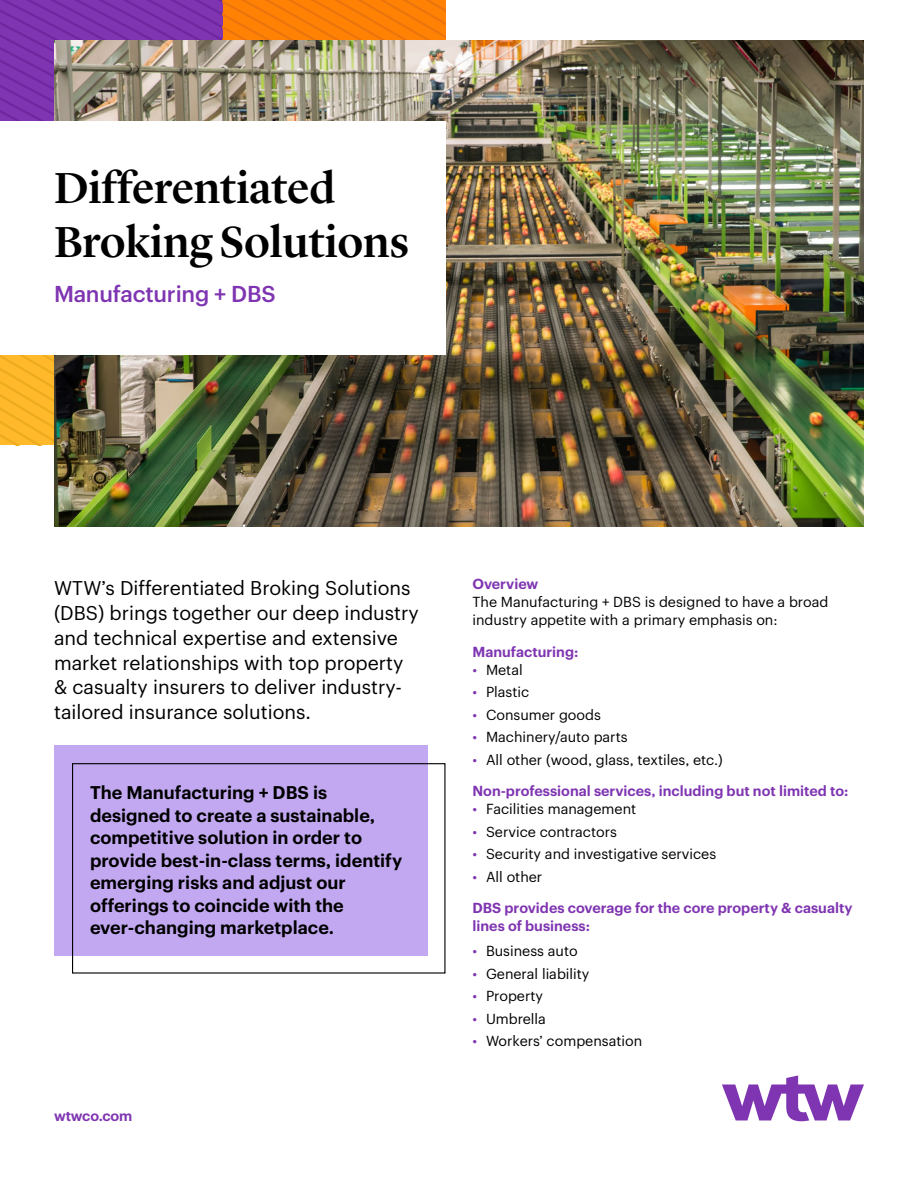
<style>
.page{position:relative;width:918px;height:1188px;background:#fff}
.page>*{position:absolute;margin:0;border:0;box-sizing:border-box;transform-origin:0 0}
.Title_Headline_30_36{font:500 45px/54px "Lyon Display";letter-spacing:-.005em;color:#000}
.Subhead_15_18{font:500 22.5px "Graphik";letter-spacing:-.01em;color:#7f35b2}
.Body_subhead_L1_11_12{font:19.5px/24.8px "Graphik";color:#000}
.t1{font:600 18px/22.5px "Graphik";color:#000}
.Body_9_5_12{font:14.25px/18px "Graphik";color:#000}
.Body_subhead_L2_9_5_12{font:600 14.25px "Graphik";color:#7f35b2}
.Body_9_5_12-2{font:600 14.25px/18px "Graphik";color:#7f35b2}
.CTA_9_5_12{font:600 14.25px "Graphik";letter-spacing:-.01em;color:#7f35b2}
.s1{color:#7f35b2}
</style>
<div class="page">
<svg style="left:0;top:0;width:446px;height:446px;background:#bc635f"></svg>
<img style="left:54px;top:40px;width:810px;height:486px">
<div style="left:0;top:122px;width:446px;height:234px;background:#fff"></div>
<svg style="left:722px;top:1075px;width:142px;height:46px"></svg>
<div style="left:54px;top:745px;width:374px;height:211px;background:#c2a8f0"></div>
<p class="Title_Headline_30_36" style="left:54px;top:157px;width:357px">Differentiated<br>Broking Solutions</p>
<p class="Subhead_15_18" style="left:54px;top:276px;width:223px">Manufacturing + DBS</p>
<p class="Body_subhead_L1_11_12" style="left:54px;top:574px;width:366px">WTW’s Differentiated Broking Solutions (DBS) brings together our deep industry and technical expertise and extensive market relationships with top property &amp; casualty insurers to deliver industry&shy;tailored insurance solutions.</p>
<p class="Body_subhead_L2_9_5_12" style="left:472px;top:573px;width:67px">Overview</p>
<p class="Body_9_5_12" style="left:472px;top:592px;width:357px">The Manufacturing + DBS is designed to have a broad industry appetite with a primary emphasis on:</p>
<p class="Body_subhead_L2_9_5_12" style="left:472px;top:641px;width:107px">Manufacturing:</p>
<p class="Body_9_5_12" style="left:472px;top:659px;width:52px"><span class="s1">•</span> Metal</p>
<p class="Body_9_5_12" style="left:472px;top:682px;width:58px"><span class="s1">•</span> Plastic</p>
<p class="Body_9_5_12" style="left:472px;top:704px;width:130px"><span class="s1">•</span> Consumer goods</p>
<p class="Body_9_5_12" style="left:472px;top:727px;width:157px"><span class="s1">•</span> Machinery/auto parts</p>
<p class="Body_9_5_12" style="left:472px;top:749px;width:252px"><span class="s1">•</span> All other (wood, glass, textiles, etc.)</p>
<p class="Body_subhead_L2_9_5_12" style="left:472px;top:780px;width:378px">Non-professional services, including but not limited to:</p>
<p class="Body_9_5_12" style="left:472px;top:799px;width:165px"><span class="s1">•</span> Facilities management</p>
<p class="Body_9_5_12" style="left:472px;top:821px;width:146px"><span class="s1">•</span> Service contractors</p>
<p class="Body_9_5_12" style="left:472px;top:844px;width:245px"><span class="s1">•</span> Security and investigative services</p>
<p class="Body_9_5_12" style="left:472px;top:866px;width:71px"><span class="s1">•</span> All other</p>
<p class="Body_9_5_12-2" style="left:472px;top:898px;width:382px">DBS provides coverage for the core property &amp; casualty lines of business:</p>
<p class="Body_9_5_12" style="left:472px;top:941px;width:107px"><span class="s1">•</span> Business auto</p>
<p class="Body_9_5_12" style="left:472px;top:963px;width:118px"><span class="s1">•</span> General liability</p>
<p class="Body_9_5_12" style="left:472px;top:986px;width:72px"><span class="s1">•</span> Property</p>
<p class="Body_9_5_12" style="left:472px;top:1008px;width:75px"><span class="s1">•</span> Umbrella</p>
<p class="Body_9_5_12" style="left:472px;top:1031px;width:171px"><span class="s1">•</span> Workers’ compensation</p>
<p class="t1" style="left:90px;top:780px;width:314px">The Manufacturing + DBS is designed to create a sustainable, competitive solution in order to provide best-in-class terms, identify emerging risks and adjust our offerings to coincide with the ever-changing marketplace.</p>
<p class="CTA_9_5_12" style="left:54px;top:1104px;width:80px">wtwco.com</p>
</div>
